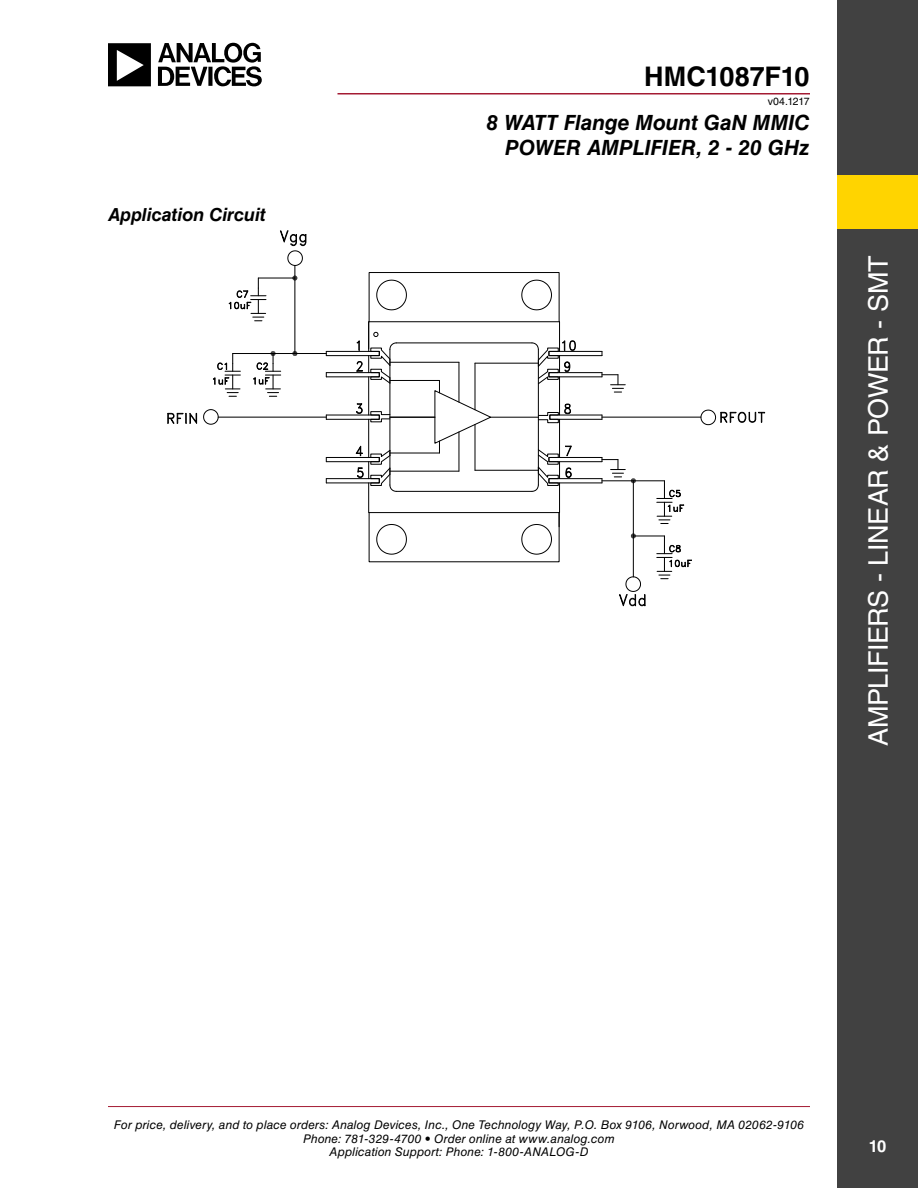
<style>
.page{position:relative;width:918px;height:1188px;background:#fff}
.page>*{position:absolute;margin:0;border:0;box-sizing:border-box;transform-origin:0 0}
.t1{font:27px "Helvetica LT Std";letter-spacing:-.015em;color:#fff}
.t2{font:700 27px "Helvetica LT Std";letter-spacing:-.005em;color:#000}
.t3{font:italic 700 21px/25.2px "Helvetica LT Std";letter-spacing:-.005em;color:#000;text-align:right}
.t4{font:italic 700 18px "Helvetica LT Std";letter-spacing:-.005em;color:#000}
.t5{font:700 16.5px "Helvetica LT Std";color:#fff}
.t6{font:italic 12px/13.5px "Helvetica LT Std";letter-spacing:.01em;color:#000;text-align:center}
.t7{font:10.5px "Helvetica LT Std";letter-spacing:-.015em;color:#000}
</style>
<div class="page">
<div style="left:837px;top:0;width:81px;height:1188px;background:#414141"></div>
<hr style="left:108px;top:1106px;width:702px;height:1px;background:#a41b33">
<hr style="left:338px;top:93px;width:472px;height:1px;background:#a41b33">
<div style="left:837px;top:175px;width:81px;height:54px;background:#ffd400"></div>
<svg style="left:108px;top:43px;width:154px;height:43px"></svg>
<svg style="left:521px;top:279px;width:31px;height:32px"></svg>
<svg style="left:376px;top:279px;width:31px;height:32px"></svg>
<div style="left:369px;top:272px;width:190px;height:50px;border:1px solid #000"></div>
<div style="left:549px;top:457px;width:53px;height:5px;border:1px solid #000"></div>
<div style="left:549px;top:478px;width:53px;height:5px;border:1px solid #000"></div>
<div style="left:326px;top:478px;width:54px;height:5px;border:1px solid #000"></div>
<div style="left:326px;top:457px;width:54px;height:5px;border:1px solid #000"></div>
<div style="left:326px;top:415px;width:54px;height:5px;border:1px solid #000"></div>
<div style="left:549px;top:351px;width:53px;height:5px;border:1px solid #000"></div>
<div style="left:549px;top:372px;width:53px;height:5px;border:1px solid #000"></div>
<div style="left:326px;top:372px;width:54px;height:5px;border:1px solid #000"></div>
<div style="left:326px;top:351px;width:54px;height:5px;border:1px solid #000"></div>
<div style="left:549px;top:415px;width:53px;height:5px;border:1px solid #000"></div>
<svg style="left:355px;top:321px;width:221px;height:234px"></svg>
<hr style="left:218px;top:417px;width:108px;height:1px;background:#000">
<svg style="left:167px;top:409px;width:52px;height:16px"></svg>
<hr style="left:602px;top:417px;width:99px;height:1px;background:#000">
<svg style="left:700px;top:409px;width:66px;height:16px"></svg>
<hr style="left:294px;top:265px;width:1px;height:89px;background:#000">
<svg style="left:280px;top:230px;width:27px;height:36px"></svg>
<svg style="left:228px;top:278px;width:38px;height:43px"></svg>
<hr style="left:295px;top:353px;width:31px;height:1px;background:#000">
<hr style="left:258px;top:278px;width:37px;height:1px;background:#000">
<hr style="left:233px;top:353px;width:62px;height:1px;background:#000">
<svg style="left:213px;top:354px;width:27px;height:43px"></svg>
<svg style="left:619px;top:576px;width:27px;height:31px"></svg>
<hr style="left:602px;top:480px;width:62px;height:1px;background:#000">
<svg style="left:657px;top:481px;width:28px;height:43px"></svg>
<svg style="left:602px;top:457px;width:23px;height:26px"></svg>
<svg style="left:602px;top:373px;width:23px;height:20px"></svg>
<hr style="left:633px;top:536px;width:31px;height:1px;background:#000">
<svg style="left:657px;top:536px;width:35px;height:43px"></svg>
<svg style="left:292px;top:351px;width:5px;height:5px"></svg>
<svg style="left:292px;top:276px;width:5px;height:5px"></svg>
<svg style="left:253px;top:351px;width:28px;height:46px"></svg>
<svg style="left:631px;top:478px;width:5px;height:6px"></svg>
<svg style="left:631px;top:533px;width:5px;height:6px"></svg>
<hr style="left:633px;top:481px;width:1px;height:96px;background:#000">
<h3 class="t4" style="left:108px;top:204px;width:159px">Application Circuit</h3>
<h1 class="t2" style="left:644px;top:60px;width:167px">HMC1087F10</h1>
<p class="t7" style="left:768px;top:95px;width:43px">v04.1217</p>
<h2 class="t3" style="left:487px;top:109px;width:325px">8 WATT Flange Mount GaN MMIC<br>POWER AMPLIFIER, 2 - 20 GHz</h2>
<h1 class="t1" style="left:863px;top:746px;width:492px;rotate:-90deg">Amplifiers - Linear &amp; Power - SMT</h1>
<p class="t6" style="left:114px;top:1118px;width:692px">For price, delivery, and to place orders: Analog Devices, Inc., One Technology Way, P.O. Box 9106, Norwood, MA 02062-9106<br>Phone: 781-329-4700 • Order online at www.analog.com<br>Application Support: Phone: 1-800-ANALOG-D</p>
<h3 class="t5" style="left:869px;top:1136px;width:19px">10</h3>
</div>
